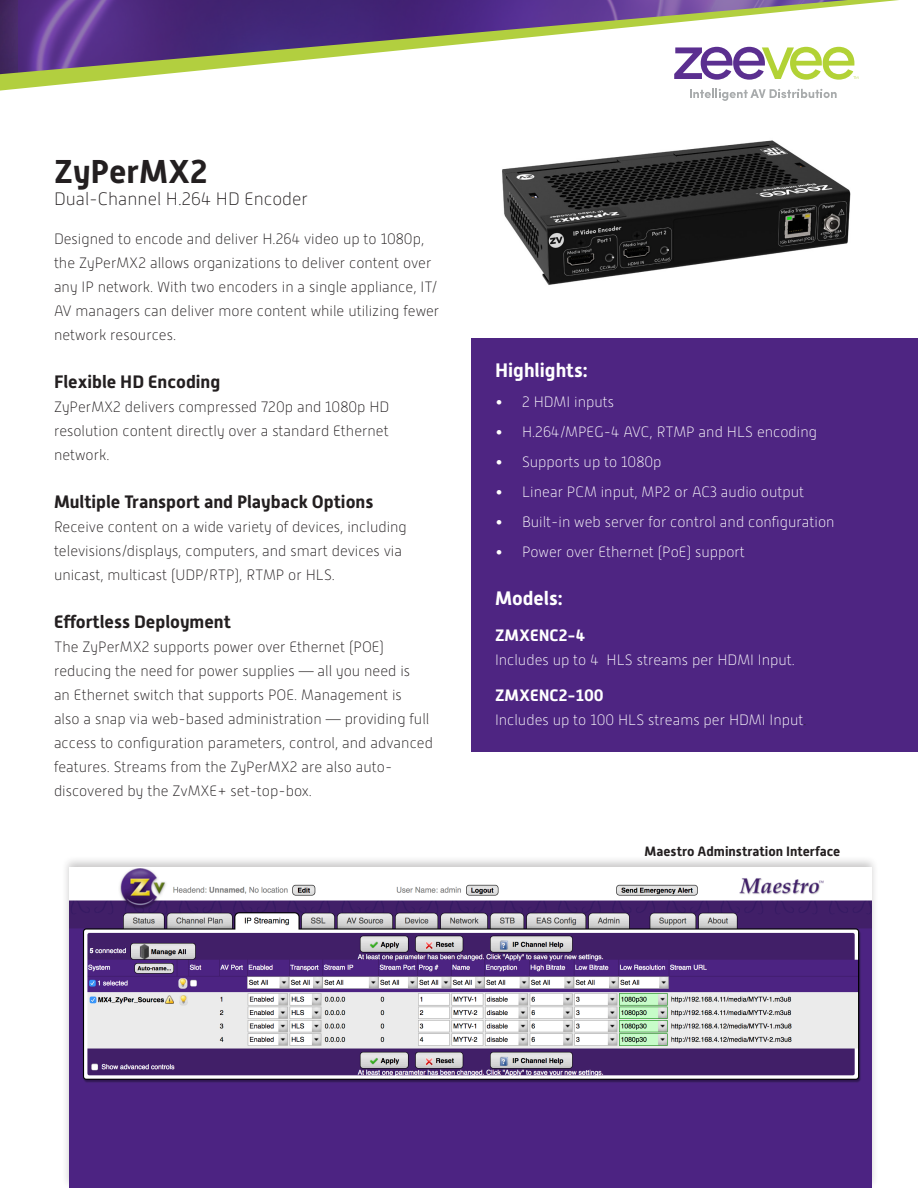
<style>
.page{position:relative;width:918px;height:1188px;background:#fff}
.page>*{position:absolute;margin:0;border:0;box-sizing:border-box;transform-origin:0 0}
.t1{font:700 33px "Alwyn New";color:#231f20}
.t2{font:700 19.5px "Alwyn New";color:#fff}
.t3{font:700 18px "Alwyn New";color:#231f20}
.t4{font:100 18px "Alwyn New";color:#231f20}
.t5{font:700 16.5px "Alwyn New";color:#fff}
.t6{font:100 15px/24px "Alwyn New";color:#231f20}
.t7{font:100 15px "Alwyn New";color:#fff}
.t8{font:700 13.5px "Alwyn New";color:#231f20}
.s1{color:#231f20}
</style>
<div class="page">
<div style="left:62px;top:855px;width:818px;height:333px;background:#231f20;opacity:.25"></div>
<img style="left:70px;top:867px;width:801px;height:320px">
<svg style="left:0;top:0;width:899px;height:91px"></svg>
<img style="left:502px;top:140px;width:349px;height:145px">
<div style="left:471px;top:338px;width:447px;height:414px;background:#4e2582"></div>
<svg style="left:690px;top:89px;width:147px;height:12px"></svg>
<svg style="left:674px;top:47px;width:184px;height:33px"></svg>
<p class="t1" style="left:54px;top:153px;width:155px">ZyPerMX2</p>
<p class="t4" style="left:54px;top:189px;width:256px">Dual-Channel H.264 HD Encoder</p>
<p class="t6" style="left:54px;top:227px;width:387px">Designed to encode and deliver H.264 video up to 1080p, the ZyPerMX2 allows organizations to deliver content over any IP network. With two encoders in a single appliance, IT/ AV managers can deliver more content while utilizing fewer network resources.</p>
<p class="t3" style="left:54px;top:372px;width:168px">Flexible HD Encoding</p>
<p class="t6" style="left:54px;top:395px;width:337px;text-align:justify">ZyPerMX2 delivers compressed 720p and 1080p HD resolution content directly over a standard Ethernet network.</p>
<p class="t3" style="left:54px;top:492px;width:321px">Multiple Transport and Playback Options</p>
<p class="t6" style="left:54px;top:515px;width:354px">Receive content on a wide variety of devices, including televisions/displays, computers, and smart devices via unicast, multicast (UDP/RTP), RTMP or HLS.</p>
<p class="t3" style="left:54px;top:612px;width:178px">Effortless Deployment</p>
<p class="t6" style="left:54px;top:635px;width:381px">The ZyPerMX2 supports power over Ethernet (POE) reducing the need for power supplies — all you need is<br>an Ethernet switch that supports POE. Management is<br>also a snap via web-based administration — providing full access to configuration parameters, control, and advanced features. Streams from the ZyPerMX2 are also auto&shy;discovered by the ZvMXE+ set-top-box.</p>
<p class="t2" style="left:495px;top:359px;width:94px">Highlights:</p>
<p class="t7" style="left:495px;top:394px;width:121px">• 2 HDMI inputs</p>
<p class="t7" style="left:495px;top:424px;width:324px">• H.264/MPEG-4 AVC, RTMP and HLS encoding</p>
<p class="t7" style="left:495px;top:454px;width:168px">• Supports up to 1080p</p>
<p class="t7" style="left:495px;top:484px;width:311px">• Linear PCM input, MP2 or AC3 audio output</p>
<p class="t7" style="left:495px;top:514px;width:341px">• Built-in web server for control and configuration</p>
<p class="t7" style="left:495px;top:544px;width:251px">• Power over Ethernet (PoE) support</p>
<p class="t2" style="left:495px;top:587px;width:69px">Models:</p>
<p class="t5" style="left:495px;top:626px;width:92px">ZMXENC2-4</p>
<p class="t7" style="left:495px;top:652px;width:301px">Includes up to 4 HLS streams per HDMI Input.</p>
<p class="t5" style="left:495px;top:686px;width:110px">ZMXENC2-100</p>
<p class="t7" style="left:495px;top:712px;width:313px">Includes up to 100 HLS streams per HDMI Input<span class="s1">.</span></p>
<p class="t8" style="left:645px;top:844px;width:197px">Maestro Adminstration Interface</p>
</div>
